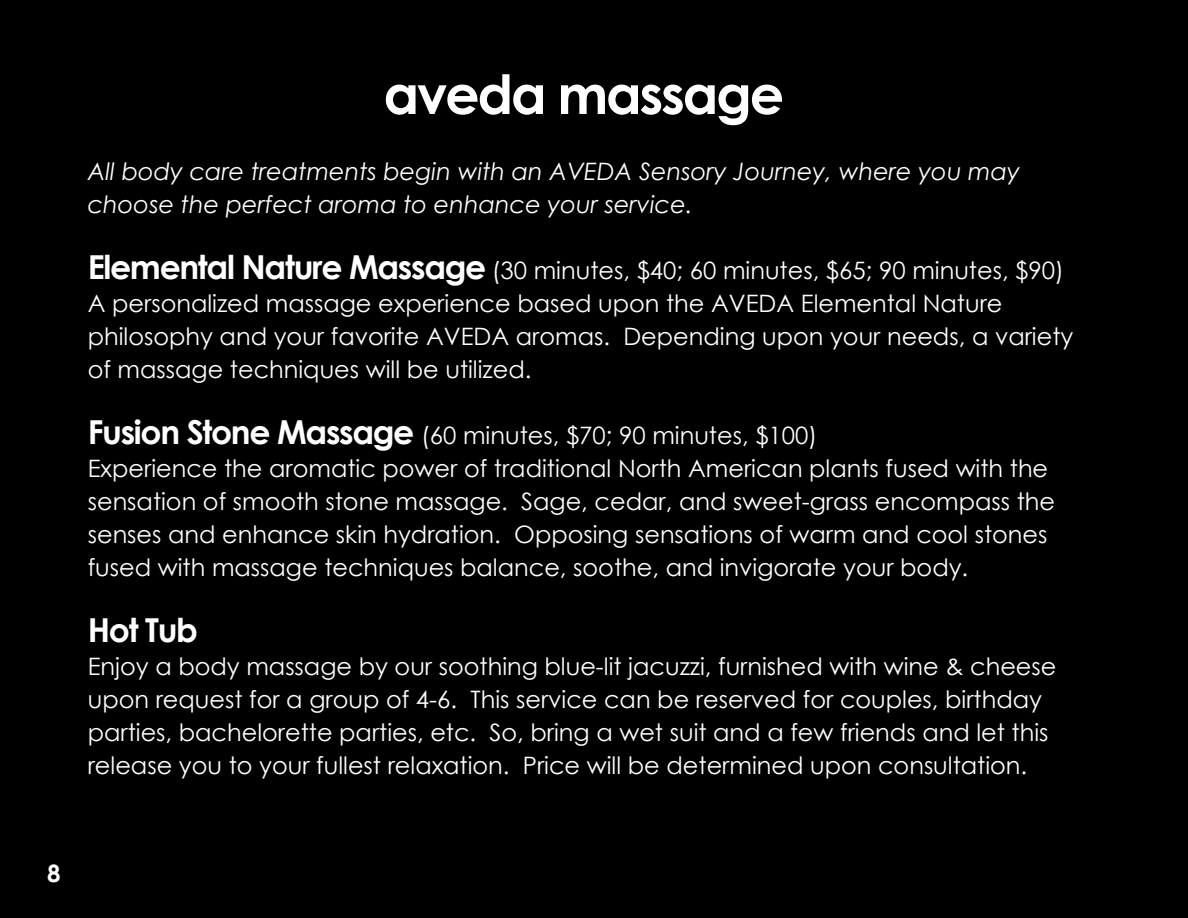
<style>
.page{position:relative;width:1188px;height:918px;background:#000}
.page>*{position:absolute;margin:0;border:0;box-sizing:border-box;transform-origin:0 0}
.t1{font:700 54px "Century Gothic";letter-spacing:-.04em;color:#fff}
.t2{font:700 33px "Century Gothic";letter-spacing:-.04em;color:#fff}
.t3{font:24px/33px "Century Gothic";color:#fff}
.t4{font:italic 24px/33px "Century Gothic";color:#fff}
.t5{font:700 24px "Century Gothic";color:#fff}
.s1{font-weight:700;font-size:33px}
</style>
<div class="page">
<h1 class="t1" style="left:384px;top:60px;width:402px">aveda massage</h1>
<p class="t4" style="left:88px;top:154px;width:934px">All body care treatments begin with an AVEDA Sensory Journey, where you may choose the perfect aroma to enhance your service.</p>
<p class="t3" style="left:88px;top:253px;width:987px"><span class="s1">Elemental Nature Massage</span> (30 minutes, $40; 60 minutes, $65; 90 minutes, $90)<br>A personalized massage experience based upon the AVEDA Elemental Nature philosophy and your favorite AVEDA aromas. Depending upon your needs, a variety of massage techniques will be utilized.</p>
<p class="t3" style="left:88px;top:418px;width:969px"><span class="s1">Fusion Stone Massage</span> (60 minutes, $70; 90 minutes, $100)<br>Experience the aromatic power of traditional North American plants fused with the sensation of smooth stone massage. Sage, cedar, and sweet-grass encompass the senses and enhance skin hydration. Opposing sensations of warm and cool stones fused with massage techniques balance, soothe, and invigorate your body.</p>
<h2 class="t2" style="left:88px;top:609px;width:112px">Hot Tub</h2>
<p class="t3" style="left:88px;top:649px;width:970px">Enjoy a body massage by our soothing blue-lit jacuzzi, furnished with wine &amp; cheese upon request for a group of 4-6. This service can be reserved for couples, birthday parties, bachelorette parties, etc. So, bring a wet suit and a few friends and let this release you to your fullest relaxation. Price will be determined upon consultation.</p>
<p class="t5" style="left:47px;top:858px;width:15px">8</p>
</div>
